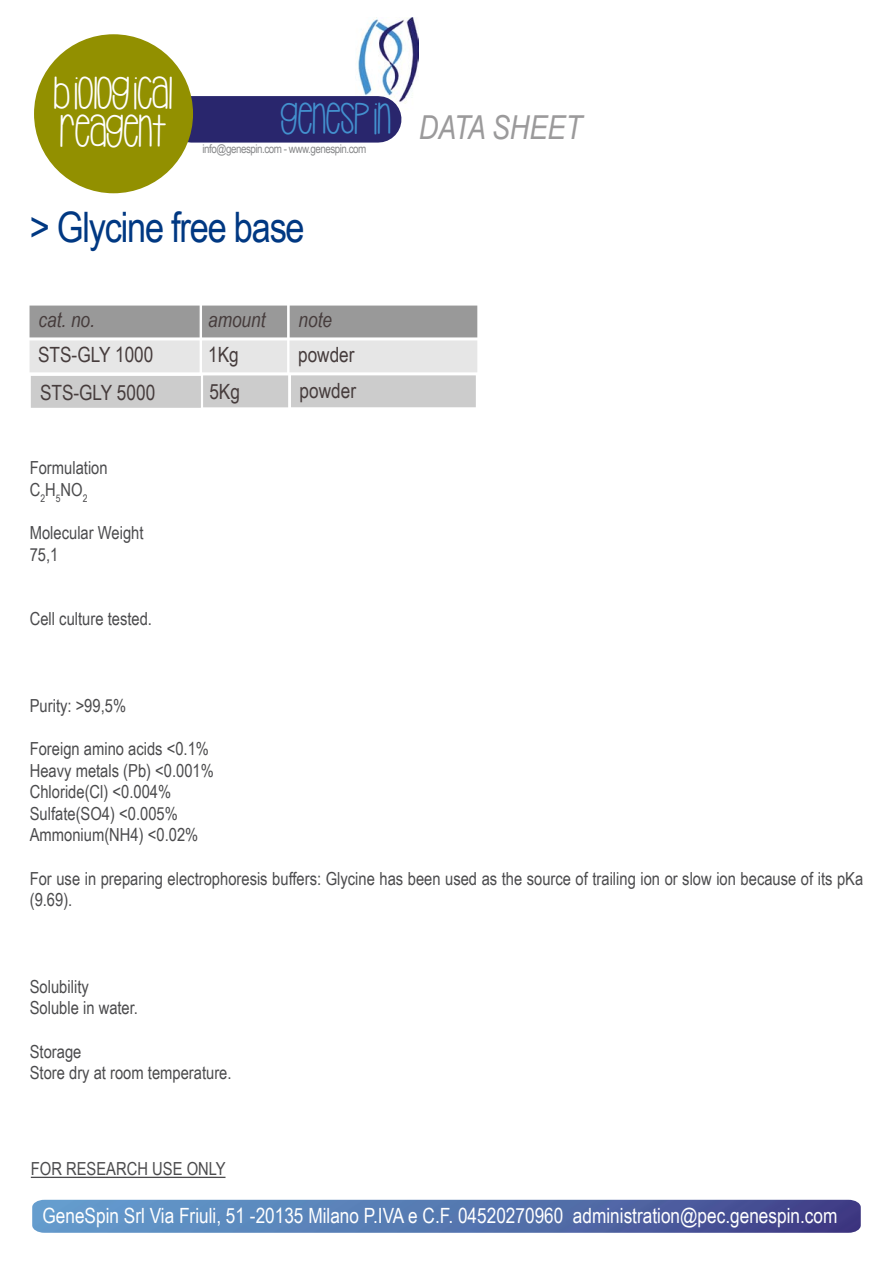
<style>
.page{position:relative;width:893px;height:1263px;background:#fff}
.page>*{position:absolute;margin:0;border:0;box-sizing:border-box;transform-origin:0 0}
.t1{font:46.5px/37.5px "Hello Casual";color:#fff}
.t2{font:42px "Arial Narrow";letter-spacing:-.03em;color:#003882}
.t3{font:italic 33px "Arial Narrow";color:#9b9a9b}
.t4{font:21px "Arial Narrow";color:#fff}
.t5{font:21px "Arial Narrow";color:#463c3c}
.t6{font:italic 21px "Arial Narrow";color:#463c3c}
.t7{font:18px/21.6px "Arial Narrow";color:#4b4b4d}
.t8{font:12px "Arial Narrow";letter-spacing:-.04em;color:#87888a}
</style>
<div class="page">
<img style="left:358px;top:17px;width:61px;height:94px">
<div style="left:191px;top:96px;width:187px;height:47px;background:#29266d"></div>
<img style="left:32px;top:1200px;width:829px;height:33px">
<div style="left:30px;top:306px;width:170px;height:31px;background:#999"></div>
<div style="left:202px;top:306px;width:85px;height:31px;background:#999"></div>
<div style="left:30px;top:340px;width:170px;height:32px;background:#e6e6e6;border:2px solid #e6e6e6"></div>
<div style="left:202px;top:340px;width:85px;height:32px;background:#e6e6e6;border:2px solid #e6e6e6"></div>
<div style="left:289px;top:340px;width:188px;height:32px;background:#e6e6e6;border:2px solid #e6e6e6"></div>
<div style="left:290px;top:306px;width:187px;height:31px;background:#999"></div>
<hr style="left:31px;top:1177px;width:194px;height:1px;background:#4b4b4d">
<div style="left:34px;top:34px;width:159px;height:159px;background:#929000;border-radius:50%"></div>
<div style="left:203px;top:375px;width:85px;height:32px;background:#ccc;border:2px solid #ccc"></div>
<div style="left:31px;top:376px;width:170px;height:32px;background:#ccc"></div>
<div style="left:291px;top:375px;width:185px;height:32px;background:#ccc;border:2px solid #ccc"></div>
<h1 class="t1" style="left:54px;top:76px;width:120px">BIOLOGICAL<br>REAGENT</h1>
<h3 class="t3" style="left:281px;top:105px;width:303px"><sup>GENESPIN</sup> DATA SHEET</h3>
<p class="t8" style="left:203px;top:140px;width:165px">info@genespin.com - www.genespin.com</p>
<h2 class="t2" style="left:30px;top:196px;width:277px">&gt; Glycine free base</h2>
<p class="t6" style="left:38px;top:305px;width:58px">cat. no.</p>
<p class="t6" style="left:208px;top:305px;width:59px">amount</p>
<p class="t5" style="left:38px;top:339px;width:117px">STS-GLY 1000</p>
<p class="t5" style="left:208px;top:339px;width:32px">1Kg</p>
<p class="t6" style="left:299px;top:305px;width:35px">note</p>
<p class="t5" style="left:298px;top:339px;width:58px">powder</p>
<p class="t5" style="left:40px;top:377px;width:117px">STS-GLY 5000</p>
<p class="t5" style="left:209px;top:376px;width:32px">5Kg</p>
<p class="t5" style="left:300px;top:375px;width:58px">powder</p>
<p class="t7" style="left:30px;top:456px;width:79px">Formulation<br>C<sub>2</sub>H<sub>5</sub>NO<sub>2</sub></p>
<p class="t7" style="left:30px;top:521px;width:115px">Molecular Weight<br>75,1</p>
<p class="t7" style="left:30px;top:608px;width:124px">Cell culture tested.</p>
<p class="t7" style="left:30px;top:694px;width:98px">Purity: &gt;99,5%</p>
<p class="t7" style="left:30px;top:737px;width:186px">Foreign amino acids &lt;0.1%<br>Heavy metals (Pb) &lt;0.001%<br>Chloride(Cl) &lt;0.004%<br>Sulfate(SO4) &lt;0.005%<br>Ammonium(NH4) &lt;0.02%</p>
<p class="t7" style="left:30px;top:867px;width:835px">For use in preparing electrophoresis buffers: Glycine has been used as the source of trailing ion or slow ion because of its pKa (9.69).</p>
<p class="t7" style="left:30px;top:975px;width:110px">Solubility<br>Soluble in water.</p>
<p class="t7" style="left:30px;top:1040px;width:203px">Storage<br>Store dry at room temperature.</p>
<p class="t7" style="left:31px;top:1157px;width:196px">FOR RESEARCH USE ONLY</p>
<p class="t4" style="left:43px;top:1200px;width:796px">GeneSpin Srl Via Friuli, 51 -20135 Milano P.IVA e C.F. 04520270960 administration@pec.genespin.com</p>
</div>
